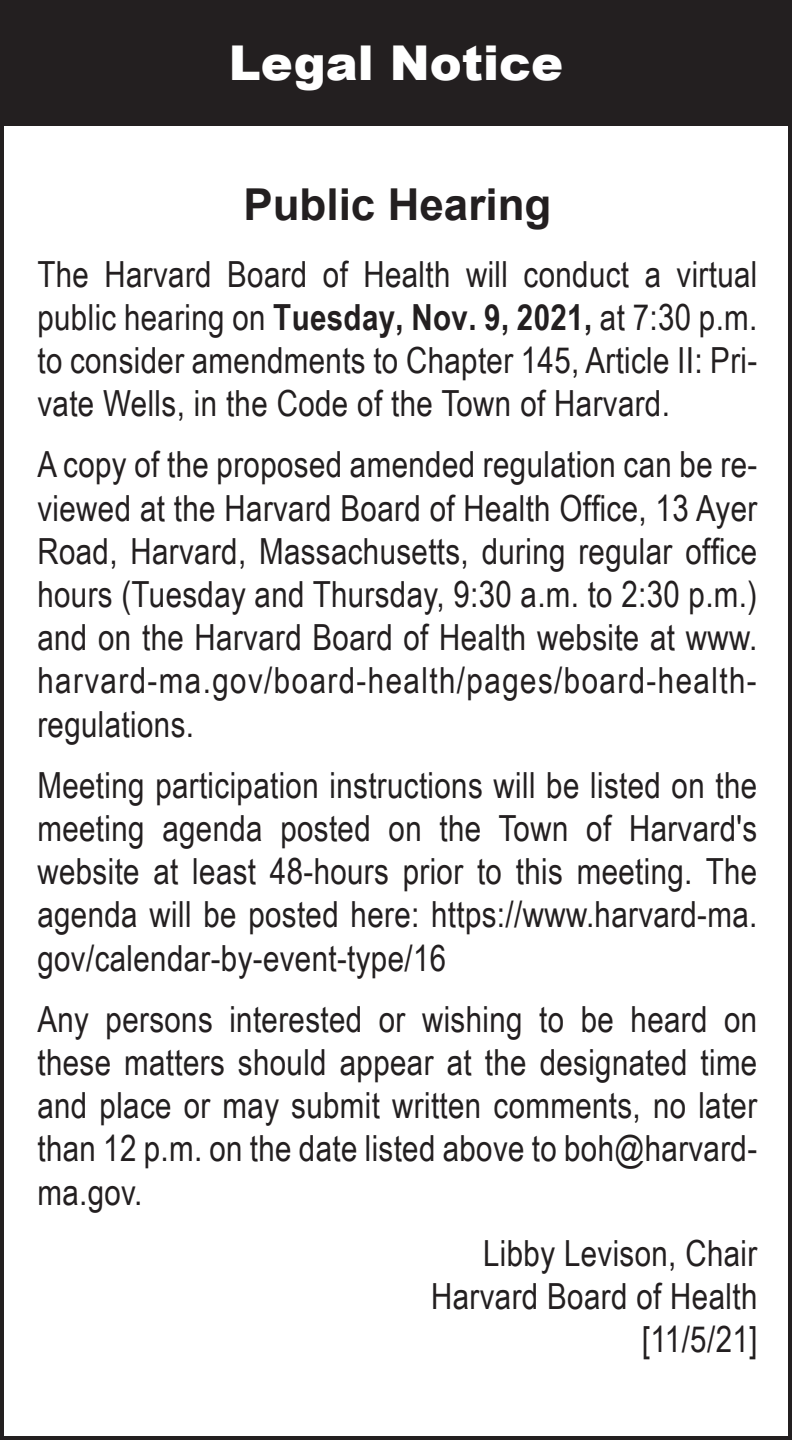
<style>
.page{position:relative;width:792px;height:1440px;background:#fff}
.page>*{position:absolute;margin:0;border:0;box-sizing:border-box;transform-origin:0 0}
.t1{font:900 48px "Arial";color:#fff}
.t2{font:700 44px "Arial";color:#231f20}
.t3{font:36px/43.2px "Arial Narrow";letter-spacing:.01em;color:#231f20;text-align:justify}
.s1{font-family:"Arial Narrow Special G1";font-weight:700}
</style>
<div class="page">
<div style="left:0;top:0;width:792px;height:126px;background:#231f20"></div>
<p class="t1" style="left:229px;top:28px;width:336px">Legal Notice</p>
<p class="t2" style="left:243px;top:175px;width:310px">Public Hearing</p>
<p class="t3" style="left:37px;top:251px;width:722px">The Harvard Board of Health will conduct a virtual public hearing on <span class="s1">Tuesday, Nov. 9, 2021,</span> at 7:30 p.m. to consider amendments to Chapter 145, Article II: Pri&shy;vate Wells, in the Code of the Town of Harvard.</p>
<p class="t3" style="left:37px;top:442px;width:722px">A copy of the proposed amended regulation can be re&shy;viewed at the Harvard Board of Health Office, 13 Ayer Road, Harvard, Massachusetts, during regular office hours (Tuesday and Thursday, 9:30 a.m. to 2:30 p.m.) and on the Harvard Board of Health website at www. harvard-ma.gov/board-health/pages/board-health&shy;regulations.</p>
<p class="t3" style="left:37px;top:762px;width:721px">Meeting participation instructions will be listed on the meeting agenda posted on the Town of Harvard's website at least 48-hours prior to this meeting. The agenda will be posted here: https://www.harvard-ma. gov/calendar-by-event-type/16</p>
<p class="t3" style="left:37px;top:996px;width:721px">Any persons interested or wishing to be heard on these matters should appear at the designated time and place or may submit written comments, no later than 12 p.m. on the date listed above to boh@harvard&shy;ma.gov.</p>
<p class="t3" style="left:483px;top:1230px;width:276px">Libby Levison, Chair</p>
<p class="t3" style="left:431px;top:1273px;width:328px">Harvard Board of Health</p>
<p class="t3" style="left:642px;top:1316px;width:117px">[11/5/21]</p>
</div>
